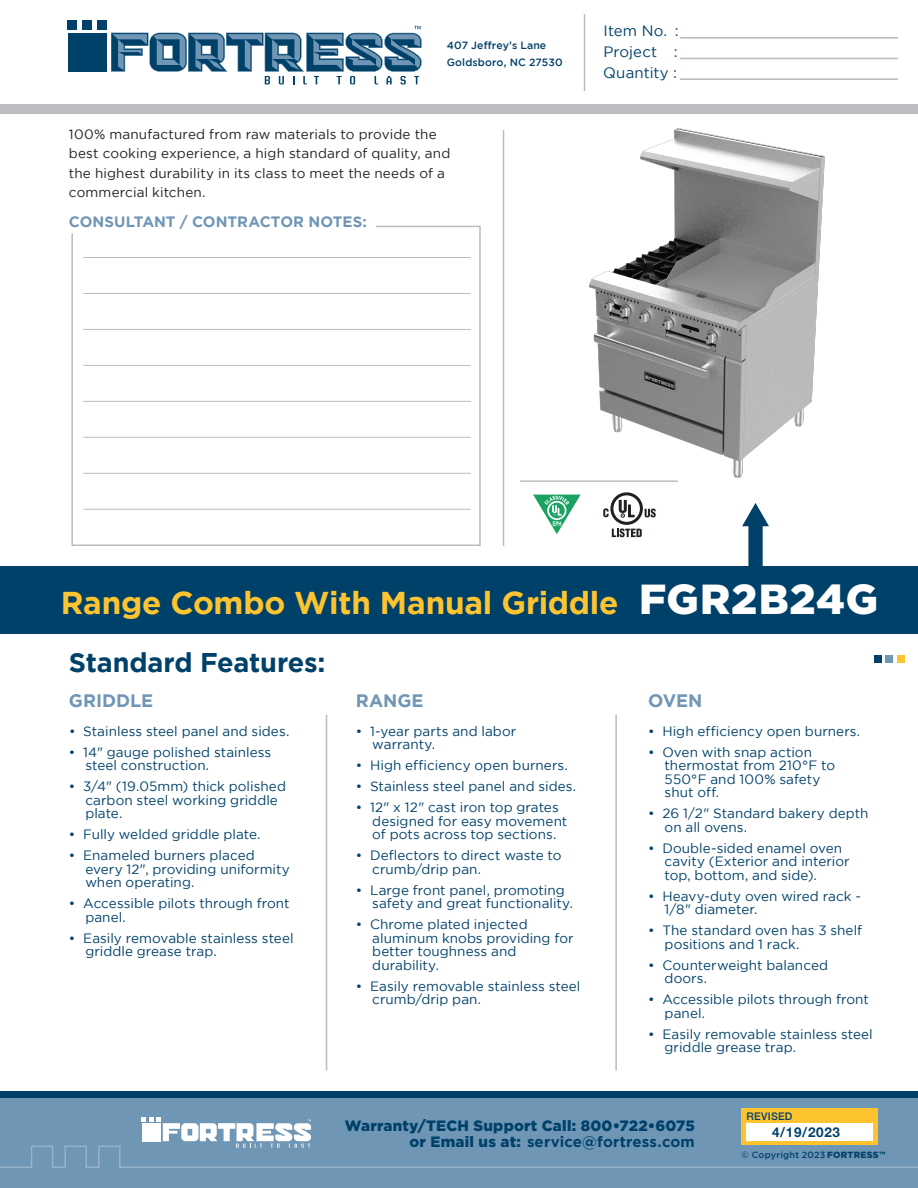
<style>
.page{position:relative;width:918px;height:1188px;background:#fff}
.page>*{position:absolute;margin:0;border:0;box-sizing:border-box;transform-origin:0 0}
.t1{font:700 31.5px "Gotham";letter-spacing:-.01em;color:#fec430}
.t2{font:700 27px "Gotham";letter-spacing:-.01em;color:#00416a}
.t3{font:700 18px "Gotham";letter-spacing:-.005em;color:#7096b6}
.t4{font:900 15px "Gotham";letter-spacing:.015em;color:#00416a}
.t5{font:700 15px "Gotham";letter-spacing:.01em;color:#00416a}
.t6{font:700 15px "Gotham";letter-spacing:-.005em;color:#7096b6}
.t7{font:15px/21px "Gotham";letter-spacing:.005em;color:#00416a;text-align:justify}
.t8{font:13.5px/13.5px "Gotham";letter-spacing:.005em;color:#00416a}
.t9{font:13.5px/19.5px "Gotham";letter-spacing:.01em;color:#231f20}
.t10{font:700 13.5px "Helvetica Neue";letter-spacing:.05em;color:#00416a}
.t11{font:500 10.5px/16.5px "Gotham";letter-spacing:.015em;color:#00416a}
.t12{font:500 10.5px "Helvetica Neue";letter-spacing:.025em;color:#00416a}
.t13{font:500 9px "Gotham";letter-spacing:.025em;color:#00416a}
.s1{font-weight:900;font-size:42px;color:#fff}
.s2{font-weight:900}
</style>
<div class="page">
<div style="left:0;top:1091px;width:918px;height:9px;background:#00416a"></div>
<div style="left:0;top:104px;width:918px;height:10px;background:#bcbdc0"></div>
<div style="left:0;top:1099px;width:918px;height:89px;background:#7096b6"></div>
<hr style="left:503px;top:130px;width:1px;height:416px;background:#bcbdc0">
<hr style="left:326px;top:715px;width:1px;height:355px;background:#bcbdc0">
<hr style="left:615px;top:715px;width:2px;height:355px;background:#bcbdc0">
<hr style="left:584px;top:14px;width:1px;height:77px;background:#bcbdc0">
<div style="left:0;top:566px;width:918px;height:68px;background:#00416a"></div>
<hr style="left:520px;top:480px;width:158px;height:2px;background:#bcbdc0">
<svg style="left:742px;top:503px;width:27px;height:63px"></svg>
<img style="left:589px;top:128px;width:235px;height:350px">
<div style="left:68px;top:33px;width:39px;height:39px;background:#00416a"></div>
<div style="left:68px;top:21px;width:9px;height:9px;background:#00416a"></div>
<div style="left:97px;top:21px;width:10px;height:9px;background:#00416a"></div>
<div style="left:82px;top:21px;width:10px;height:9px;background:#00416a"></div>
<svg style="left:111px;top:26px;width:310px;height:58px"></svg>
<svg style="left:69px;top:1117px;width:849px;height:51px"></svg>
<div style="left:875px;top:656px;width:7px;height:7px;background:#00416a"></div>
<div style="left:897px;top:656px;width:7px;height:7px;background:#fec430"></div>
<div style="left:886px;top:656px;width:7px;height:7px;background:#7096b6"></div>
<svg style="left:533px;top:495px;width:48px;height:39px"></svg>
<svg style="left:612px;top:528px;width:30px;height:9px"></svg>
<svg style="left:603px;top:508px;width:6px;height:9px"></svg>
<svg style="left:645px;top:509px;width:11px;height:8px"></svg>
<svg style="left:610px;top:492px;width:33px;height:33px"></svg>
<svg style="left:613px;top:495px;width:27px;height:27px"></svg>
<svg style="left:619px;top:500px;width:16px;height:17px"></svg>
<hr style="left:680px;top:37px;width:218px;height:2px;background:#bcbdc0">
<hr style="left:680px;top:58px;width:218px;height:1px;background:#bcbdc0">
<hr style="left:680px;top:78px;width:218px;height:2px;background:#bcbdc0">
<div style="left:742px;top:1109px;width:136px;height:36px;background:#fec430"></div>
<div style="left:747px;top:1123px;width:126px;height:18px;background:#fff"></div>
<svg style="left:71px;top:225px;width:410px;height:321px"></svg>
<svg style="left:0;top:1098px;width:69px;height:70px"></svg>
<p class="t11" style="left:447px;top:37px;width:117px">407 Jeffrey’s Lane<br>Goldsboro, NC 27530</p>
<p class="t9" style="left:69px;top:124px;width:383px">100% manufactured from raw materials to provide the best cooking experience, a high standard of quality, and the highest durability in its class to meet the needs of a commercial kitchen.</p>
<p class="t6" style="left:69px;top:213px;width:299px">CONSULTANT / CONTRACTOR NOTES:</p>
<p class="t7" style="left:603px;top:20px;width:77px">Item No. :<br>Project :<br>Quantity :</p>
<h1 class="t1" style="left:61px;top:584px;width:819px">Range Combo With Manual Griddle <span class="s1">FGR2B24G</span></h1>
<h2 class="t2" style="left:69px;top:647px;width:258px">Standard Features:</h2>
<h3 class="t3" style="left:69px;top:690px;width:86px">GRIDDLE</h3>
<h3 class="t3" style="left:356px;top:690px;width:69px">RANGE</h3>
<h3 class="t3" style="left:648px;top:690px;width:56px">OVEN</h3>
<p class="t8" style="left:69px;top:724px;width:222px">• Stainless steel panel and sides.</p>
<p class="t8" style="left:85px;top:745px;width:187px;text-indent:-16px">• 14" gauge polished stainless steel construction.</p>
<p class="t8" style="left:85px;top:780px;width:202px;text-indent:-16px">• 3/4" (19.05mm) thick polished carbon steel working griddle plate.</p>
<p class="t8" style="left:69px;top:828px;width:193px">• Fully welded griddle plate.</p>
<p class="t8" style="left:85px;top:849px;width:206px;text-indent:-16px">• Enameled burners placed every 12", providing uniformity when operating.</p>
<p class="t8" style="left:85px;top:897px;width:206px;text-indent:-16px">• Accessible pilots through front panel.</p>
<p class="t8" style="left:85px;top:931px;width:210px;text-indent:-16px">• Easily removable stainless steel griddle grease trap.</p>
<p class="t8" style="left:372px;top:724px;width:145px;text-indent:-16px">• 1-year parts and labor warranty.</p>
<p class="t8" style="left:356px;top:759px;width:214px">• High efficiency open burners.</p>
<p class="t8" style="left:356px;top:780px;width:222px">• Stainless steel panel and sides.</p>
<p class="t8" style="left:372px;top:801px;width:197px;text-indent:-16px">• 12" x 12" cast iron top grates designed for easy movement of pots across top sections.</p>
<p class="t8" style="left:372px;top:849px;width:191px;text-indent:-16px">• Deflectors to direct waste to crumb/drip pan.</p>
<p class="t8" style="left:372px;top:883px;width:202px;text-indent:-16px">• Large front panel, promoting safety and great functionality.</p>
<p class="t8" style="left:372px;top:918px;width:203px;text-indent:-16px">• Chrome plated injected aluminum knobs providing for better toughness and durability.</p>
<p class="t8" style="left:372px;top:979px;width:210px;text-indent:-16px">• Easily removable stainless steel crumb/drip pan.</p>
<p class="t8" style="left:648px;top:724px;width:214px">• High efficiency open burners.</p>
<p class="t8" style="left:665px;top:745px;width:172px;text-indent:-16px">• Oven with snap action thermostat from 210°F to<br>550°F and 100% safety shut off.</p>
<p class="t8" style="left:665px;top:807px;width:205px;text-indent:-16px">• 26 1/2" Standard bakery depth on all ovens.</p>
<p class="t8" style="left:665px;top:841px;width:187px;text-indent:-16px">• Double-sided enamel oven cavity (Exterior and interior top, bottom, and side).</p>
<p class="t8" style="left:665px;top:889px;width:198px;text-indent:-16px">• Heavy-duty oven wired rack -<br>1/8" diameter.</p>
<p class="t8" style="left:665px;top:924px;width:199px;text-indent:-16px">• The standard oven has 3 shelf positions and 1 rack.</p>
<p class="t8" style="left:665px;top:958px;width:165px;text-indent:-16px">• Counterweight balanced doors.</p>
<p class="t8" style="left:665px;top:993px;width:206px;text-indent:-16px">• Accessible pilots through front panel.</p>
<p class="t8" style="left:665px;top:1027px;width:210px;text-indent:-16px">• Easily removable stainless steel griddle grease trap.</p>
<p class="t12" style="left:747px;top:1108px;width:47px">REVISED</p>
<p class="t4" style="left:345px;top:1117px;width:352px">Warranty/TECH Support Call: 800•722•6075</p>
<p class="t10" style="left:772px;top:1122px;width:69px">4/19/2023</p>
<p class="t5" style="left:409px;top:1133px;width:287px"><span class="s2">or Email us at:</span> service@fortress.com</p>
<p class="t13" style="left:742px;top:1150px;width:145px">© Copyright 2023 <span class="s2">FORTRESS™</span></p>
</div>
